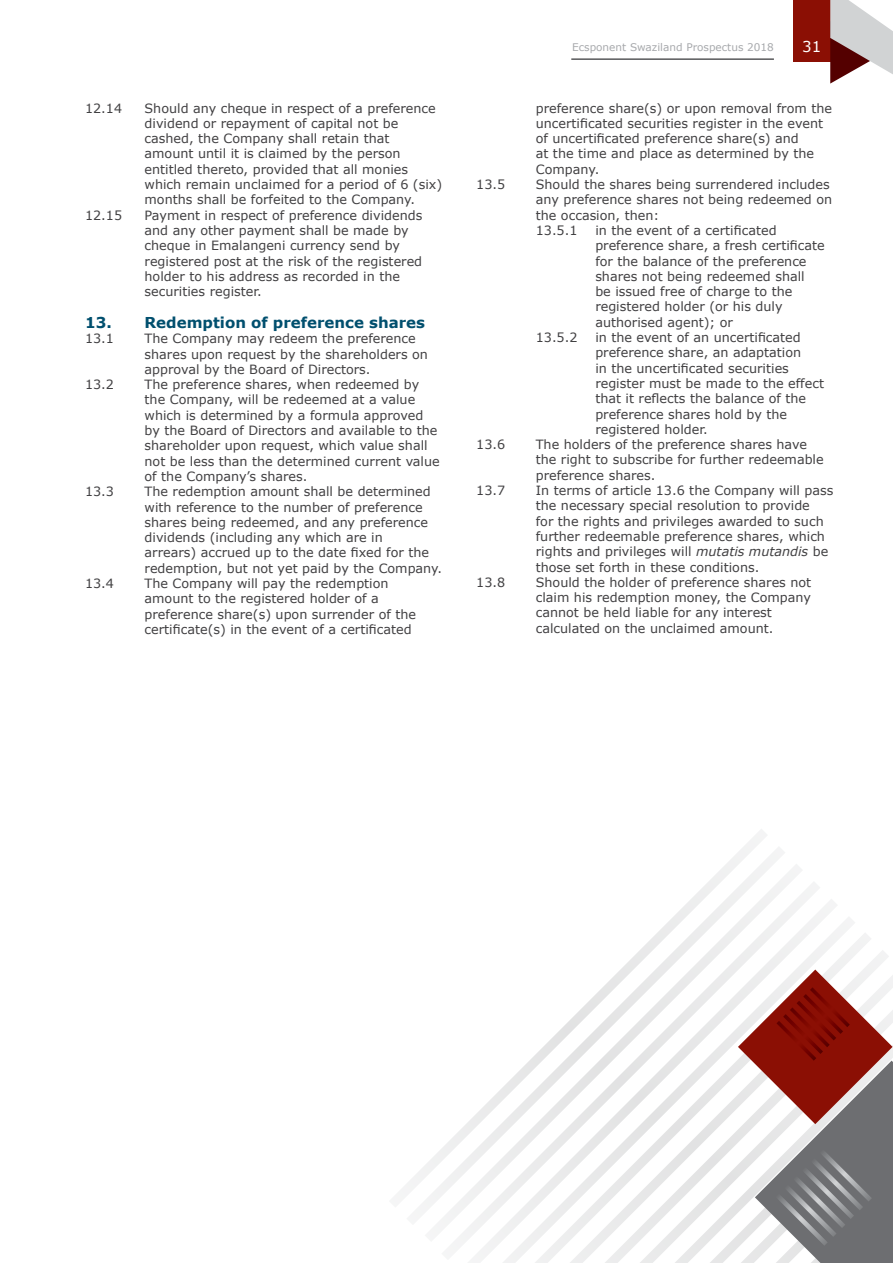
<style>
.page{position:relative;width:893px;height:1263px;background:#fff}
.page>*{position:absolute;margin:0;border:0;box-sizing:border-box;transform-origin:0 0}
.t1{font:700 15px "Verdana";color:#004f6e}
.t2{font:15px "Verdana";color:#fff}
.t3{font:12.75px/15.3px "Verdana";color:#414042}
.t4{font:10.5px "Verdana";color:#a7a9ac}
.s1{font-style:italic}
</style>
<div class="page">
<div style="left:793px;top:0;width:37px;height:62px;background:#8b0f04"></div>
<hr style="left:571px;top:58px;width:203px;height:2px;background:#58595b">
<svg style="left:830px;top:0;width:63px;height:84px"></svg>
<svg style="left:398px;top:829px;width:471px;height:434px"></svg>
<svg style="left:398px;top:829px;width:351px;height:364px"></svg>
<svg style="left:738px;top:969px;width:155px;height:294px"></svg>
<p class="t3" style="left:85px;top:100px;width:39px">12.14</p>
<p class="t3" style="left:145px;top:100px;width:299px">Should any cheque in respect of a preference dividend or repayment of capital not be cashed, the Company shall retain that<br>amount until it is claimed by the person entitled thereto, provided that all monies which remain unclaimed for a period of 6 (six) months shall be forfeited to the Company.</p>
<p class="t3" style="left:85px;top:207px;width:39px">12.15</p>
<p class="t3" style="left:145px;top:207px;width:279px">Payment in respect of preference dividends and any other payment shall be made by cheque in Emalangeni currency send by registered post at the risk of the registered holder to his address as recorded in the securities register.</p>
<p class="t1" style="left:85px;top:312px;width:341px">13. Redemption of preference shares</p>
<p class="t3" style="left:85px;top:331px;width:30px">13.1</p>
<p class="t3" style="left:145px;top:331px;width:285px">The Company may redeem the preference shares upon request by the shareholders on approval by the Board of Directors.</p>
<p class="t3" style="left:85px;top:377px;width:30px">13.2</p>
<p class="t3" style="left:145px;top:377px;width:297px">The preference shares, when redeemed by the Company, will be redeemed at a value which is determined by a formula approved by the Board of Directors and available to the shareholder upon request, which value shall not be less than the determined current value of the Company’s shares.</p>
<p class="t3" style="left:85px;top:484px;width:30px">13.3</p>
<p class="t3" style="left:145px;top:484px;width:299px">The redemption amount shall be determined with reference to the number of preference shares being redeemed, and any preference dividends (including any which are in<br>arrears) accrued up to the date fixed for the redemption, but not yet paid by the Company.</p>
<p class="t3" style="left:85px;top:576px;width:30px">13.4</p>
<p class="t3" style="left:145px;top:576px;width:273px">The Company will pay the redemption amount to the registered holder of a preference share(s) upon surrender of the certificate(s) in the event of a certificated</p>
<p class="t4" style="left:572px;top:40px;width:203px">Ecsponent Swaziland Prospectus 2018</p>
<p class="t2" style="left:802px;top:36px;width:21px">31</p>
<p class="t3" style="left:536px;top:100px;width:298px">preference share(s) or upon removal from the uncertificated securities register in the event of uncertificated preference share(s) and<br>at the time and place as determined by the Company.</p>
<p class="t3" style="left:476px;top:177px;width:30px">13.5</p>
<p class="t3" style="left:536px;top:177px;width:298px">Should the shares being surrendered includes any preference shares not being redeemed on the occasion, then:<br>13.5.1</p>
<p class="t3" style="left:595px;top:222px;width:231px">in the event of a certificated preference share, a fresh certificate for the balance of the preference shares not being redeemed shall<br>be issued free of charge to the registered holder (or his duly authorised agent); or</p>
<p class="t3" style="left:536px;top:330px;width:43px">13.5.2</p>
<p class="t3" style="left:595px;top:330px;width:230px">in the event of an uncertificated preference share, an adaptation<br>in the uncertificated securities register must be made to the effect that it reflects the balance of the preference shares hold by the registered holder.</p>
<p class="t3" style="left:476px;top:437px;width:30px">13.6</p>
<p class="t3" style="left:536px;top:437px;width:289px">The holders of the preference shares have the right to subscribe for further redeemable preference shares.</p>
<p class="t3" style="left:476px;top:483px;width:30px">13.7</p>
<p class="t3" style="left:536px;top:483px;width:299px">In terms of article 13.6 the Company will pass the necessary special resolution to provide<br>for the rights and privileges awarded to such further redeemable preference shares, which rights and privileges will <span class="s1">mutatis mutandis</span> be those set forth in these conditions.</p>
<p class="t3" style="left:476px;top:574px;width:30px">13.8</p>
<p class="t3" style="left:536px;top:574px;width:277px">Should the holder of preference shares not claim his redemption money, the Company cannot be held liable for any interest calculated on the unclaimed amount.</p>
</div>
